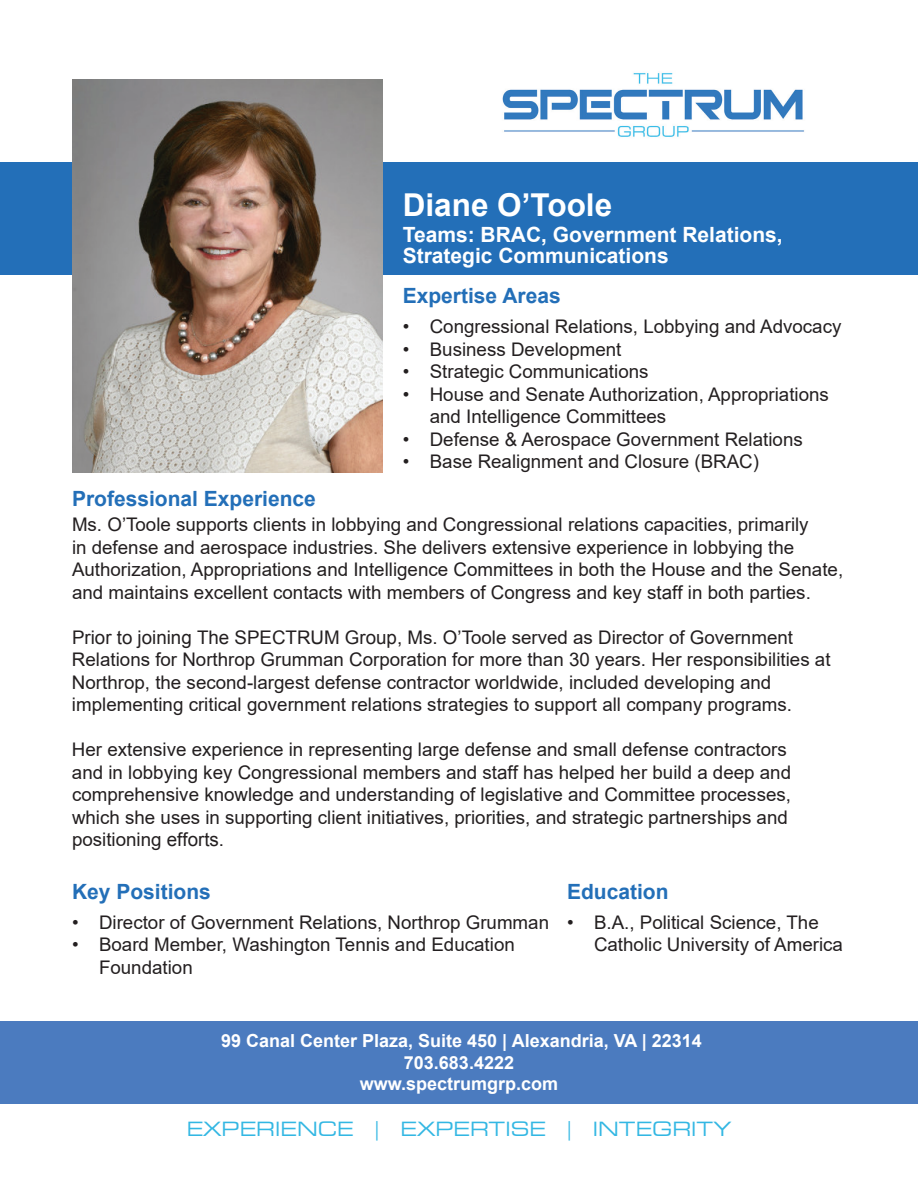
<style>
.page{position:relative;width:918px;height:1188px;background:#fff}
.page>*{position:absolute;margin:0;border:0;box-sizing:border-box;transform-origin:0 0}
.t1{font:700 31.5px "Arial";color:#fff}
.t2{font:700 21px "Arial";color:#236fb8}
.t3{font:700 21px/21.3px "Arial";color:#fff}
.t4{font:expanded 19.5px "Square 721 BT";color:#33b7e3}
.t5{font:18.75px/22.5px "Arial";color:#231f20}
.t6{font:700 18px/21.6px "Arial";color:#fff;text-align:center}
</style>
<div class="page">
<div style="left:0;top:162px;width:918px;height:113px;background:#236fb8"></div>
<img style="left:72px;top:80px;width:310px;height:393px">
<div style="left:0;top:1021px;width:918px;height:82px;background:#4b7bbf"></div>
<img style="left:502px;top:73px;width:302px;height:64px">
<h1 class="t1" style="left:403px;top:183px;width:211px">Diane O’Toole</h1>
<p class="t3" style="left:403px;top:224px;width:382px">Teams: BRAC, Government Relations,<br>Strategic Communications</p>
<p class="t2" style="left:403px;top:281px;width:159px">Expertise Areas</p>
<p class="t5" style="left:403px;top:315px;width:440px">• Congressional Relations, Lobbying and Advocacy</p>
<p class="t5" style="left:403px;top:338px;width:220px">• Business Development</p>
<p class="t5" style="left:403px;top:360px;width:247px">• Strategic Communications</p>
<p class="t5" style="left:430px;top:383px;width:401px;text-indent:-27px">• House and Senate Authorization, Appropriations and Intelligence Committees</p>
<p class="t5" style="left:403px;top:428px;width:402px">• Defense &amp; Aerospace Government Relations</p>
<p class="t5" style="left:403px;top:450px;width:358px">• Base Realignment and Closure (BRAC)</p>
<p class="t2" style="left:72px;top:484px;width:245px">Professional Experience</p>
<p class="t5" style="left:72px;top:513px;width:773px">Ms. O’Toole supports clients in lobbying and Congressional relations capacities, primarily<br>in defense and aerospace industries. She delivers extensive experience in lobbying the Authorization, Appropriations and Intelligence Committees in both the House and the Senate, and maintains excellent contacts with members of Congress and key staff in both parties.</p>
<p class="t5" style="left:72px;top:626px;width:760px">Prior to joining The SPECTRUM Group, Ms. O’Toole served as Director of Government Relations for Northrop Grumman Corporation for more than 30 years. Her responsibilities at Northrop, the second-largest defense contractor worldwide, included developing and implementing critical government relations strategies to support all company programs.</p>
<p class="t5" style="left:72px;top:738px;width:721px">Her extensive experience in representing large defense and small defense contractors and in lobbying key Congressional members and staff has helped her build a deep and comprehensive knowledge and understanding of legislative and Committee processes, which she uses in supporting client initiatives, priorities, and strategic partnerships and positioning efforts.</p>
<p class="t2" style="left:72px;top:876px;width:140px">Key Positions</p>
<p class="t5" style="left:72px;top:911px;width:479px">• Director of Government Relations, Northrop Grumman</p>
<p class="t5" style="left:99px;top:933px;width:417px;text-indent:-27px">• Board Member, Washington Tennis and Education<br>Foundation</p>
<p class="t2" style="left:567px;top:877px;width:103px">Education</p>
<p class="t5" style="left:594px;top:911px;width:251px;text-indent:-27px">• B.A., Political Science, The<br>Catholic University of America</p>
<p class="t6" style="left:221px;top:1030px;width:482px">99 Canal Center Plaza, Suite 450 | Alexandria, VA | 22314<br>703.683.4222<br>www.spectrumgrp.com</p>
<p class="t4" style="left:187px;top:1117px;width:546px">EXPERIENCE | EXPERTISE | INTEGRITY</p>
</div>
